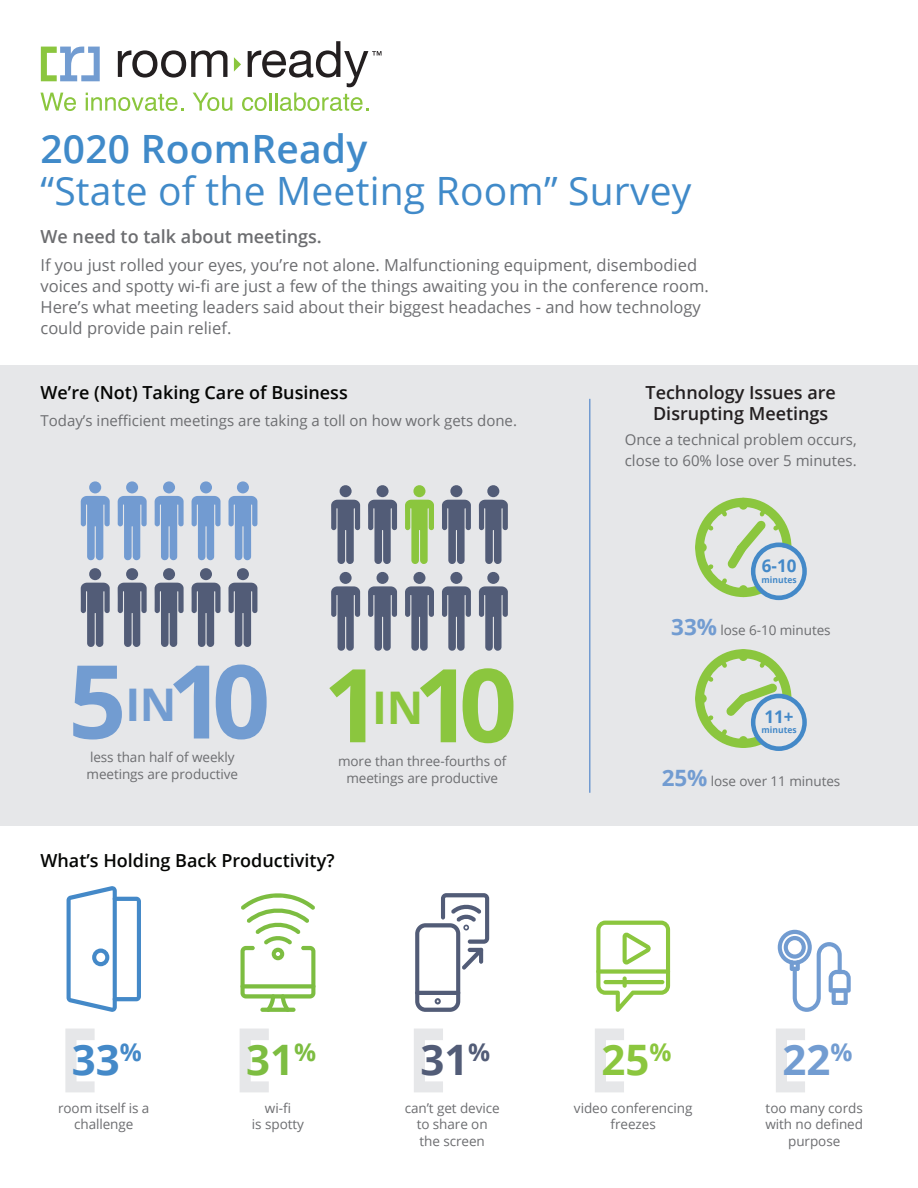
<style>
.page{position:relative;width:918px;height:1188px;background:#fff}
.page>*{position:absolute;margin:0;border:0;box-sizing:border-box;transform-origin:0 0}
.t1{font:700 102px "Open Sans";color:#729cd1}
.t2{font:700 102px "Open Sans";color:#8bc63e}
.t3{font:700 45px "Open Sans";color:#729cd1}
.t4{font:700 45px "Open Sans";color:#8bc63e}
.t5{font:700 42px "Open Sans";color:#4489c8}
.t6{font:700 42px "Open Sans";color:#7dbd41}
.t7{font:700 42px "Open Sans";color:#525c77}
.t8{font:700 42px "Open Sans";color:#8bc63e}
.t9{font:700 42px "Open Sans";color:#729cd1}
.t10{font:39px "Open Sans";letter-spacing:.005em;color:#408ac9}
.t11{font:600 39px "Open Sans";letter-spacing:.005em;color:#408ac9}
.t12{font:600 18px "Open Sans";color:#040503}
.t13{font:600 18px/21px "Open Sans";color:#231f20;text-align:center}
.t14{font:600 18px "Open Sans";color:#6c6d70}
.t15{font:700 17.55px "Open Sans";color:#4489c8}
.t16{font:700 17.4px "Open Sans";color:#4489c8}
.t17{font:16.5px/21px "Open Sans";color:#6c6d70}
.t18{font:15px/21px "Open Sans";color:#6c6d70}
.t19{font:13.5px/16.5px "Open Sans";letter-spacing:-.005em;color:#6c6d70;text-align:center}
.t20{font:700 8.7px "Open Sans";color:#4489c8}
.s1{font-weight:700;font-size:22.5px;color:#729cd1}
</style>
<div class="page">
<svg style="left:41px;top:47px;width:59px;height:34px"></svg>
<svg style="left:118px;top:50px;width:109px;height:28px"></svg>
<svg style="left:234px;top:57px;width:7px;height:15px"></svg>
<svg style="left:248px;top:41px;width:134px;height:46px"></svg>
<svg style="left:41px;top:93px;width:35px;height:18px"></svg>
<svg style="left:86px;top:93px;width:97px;height:18px"></svg>
<svg style="left:193px;top:93px;width:39px;height:18px"></svg>
<svg style="left:242px;top:97px;width:25px;height:14px"></svg>
<hr style="left:269px;top:93px;width:3px;height:18px;background:#8bc63e">
<svg style="left:275px;top:93px;width:93px;height:18px"></svg>
<svg style="left:65px;top:1029px;width:30px;height:63px"></svg>
<svg style="left:67px;top:886px;width:74px;height:126px"></svg>
<svg style="left:240px;top:1029px;width:29px;height:63px"></svg>
<svg style="left:241px;top:893px;width:74px;height:119px"></svg>
<svg style="left:414px;top:1029px;width:29px;height:63px"></svg>
<svg style="left:415px;top:893px;width:74px;height:119px"></svg>
<svg style="left:595px;top:1029px;width:29px;height:63px"></svg>
<svg style="left:596px;top:921px;width:74px;height:91px"></svg>
<hr style="left:604px;top:980px;width:60px;height:4px;background:#8bc63e;border-radius:2px">
<div style="left:596px;top:969px;width:74px;height:5px;background:#8bc63e;border-radius:2px"></div>
<svg style="left:623px;top:976px;width:4px;height:12px"></svg>
<svg style="left:776px;top:1029px;width:29px;height:63px"></svg>
<svg style="left:778px;top:930px;width:73px;height:82px"></svg>
<div style="left:0;top:365px;width:918px;height:461px;background:#e6e7e9"></div>
<svg style="left:118px;top:496px;width:29px;height:64px"></svg>
<div style="left:126px;top:481px;width:12px;height:12px;background:#729bd1;border-radius:50%"></div>
<svg style="left:81px;top:496px;width:29px;height:64px"></svg>
<div style="left:89px;top:481px;width:12px;height:12px;background:#729bd1;border-radius:50%"></div>
<svg style="left:191px;top:496px;width:30px;height:64px"></svg>
<div style="left:200px;top:481px;width:12px;height:12px;background:#729bd1;border-radius:50%"></div>
<svg style="left:155px;top:496px;width:29px;height:64px"></svg>
<div style="left:163px;top:481px;width:12px;height:12px;background:#729bd1;border-radius:50%"></div>
<svg style="left:228px;top:496px;width:29px;height:64px"></svg>
<div style="left:237px;top:481px;width:12px;height:12px;background:#729bd1;border-radius:50%"></div>
<svg style="left:118px;top:583px;width:29px;height:64px"></svg>
<div style="left:126px;top:568px;width:12px;height:12px;background:#525c77;border-radius:50%"></div>
<svg style="left:81px;top:583px;width:29px;height:64px"></svg>
<div style="left:89px;top:568px;width:12px;height:12px;background:#525c77;border-radius:50%"></div>
<svg style="left:191px;top:583px;width:30px;height:64px"></svg>
<div style="left:200px;top:568px;width:12px;height:12px;background:#525c77;border-radius:50%"></div>
<svg style="left:155px;top:583px;width:29px;height:64px"></svg>
<div style="left:163px;top:568px;width:12px;height:12px;background:#525c77;border-radius:50%"></div>
<svg style="left:228px;top:583px;width:29px;height:64px"></svg>
<div style="left:237px;top:568px;width:12px;height:12px;background:#525c77;border-radius:50%"></div>
<svg style="left:368px;top:500px;width:29px;height:64px"></svg>
<div style="left:377px;top:485px;width:12px;height:12px;background:#525c77;border-radius:50%"></div>
<svg style="left:331px;top:500px;width:29px;height:64px"></svg>
<div style="left:340px;top:485px;width:12px;height:12px;background:#525c77;border-radius:50%"></div>
<svg style="left:442px;top:500px;width:29px;height:64px"></svg>
<div style="left:450px;top:485px;width:12px;height:12px;background:#525c77;border-radius:50%"></div>
<svg style="left:405px;top:500px;width:29px;height:64px"></svg>
<div style="left:413px;top:485px;width:13px;height:12px;background:#8bc63e;border-radius:50%"></div>
<svg style="left:479px;top:500px;width:29px;height:64px"></svg>
<div style="left:487px;top:485px;width:12px;height:12px;background:#525c77;border-radius:50%"></div>
<svg style="left:368px;top:586px;width:29px;height:65px"></svg>
<div style="left:377px;top:572px;width:12px;height:12px;background:#525c77;border-radius:50%"></div>
<svg style="left:331px;top:586px;width:29px;height:65px"></svg>
<div style="left:340px;top:572px;width:12px;height:12px;background:#525c77;border-radius:50%"></div>
<svg style="left:442px;top:586px;width:29px;height:65px"></svg>
<div style="left:450px;top:572px;width:12px;height:12px;background:#525c77;border-radius:50%"></div>
<svg style="left:405px;top:586px;width:29px;height:65px"></svg>
<div style="left:413px;top:572px;width:13px;height:12px;background:#525c77;border-radius:50%"></div>
<svg style="left:479px;top:586px;width:29px;height:65px"></svg>
<div style="left:487px;top:572px;width:12px;height:12px;background:#525c77;border-radius:50%"></div>
<hr style="left:589px;top:399px;width:2px;height:394px;background:#729bd1">
<svg style="left:695px;top:498px;width:112px;height:102px"></svg>
<svg style="left:695px;top:649px;width:112px;height:102px"></svg>
<h3 class="t11" style="left:40px;top:122px;width:328px">2020 RoomReady</h3>
<h3 class="t10" style="left:40px;top:164px;width:653px">“State of the Meeting Room” Survey</h3>
<h3 class="t14" style="left:40px;top:224px;width:283px">We need to talk about meetings.</h3>
<p class="t17" style="left:40px;top:254px;width:670px">If you just rolled your eyes, you’re not alone. Malfunctioning equipment, disembodied voices and spotty wi-fi are just a few of the things awaiting you in the conference room.<br>Here’s what meeting leaders said about their biggest headaches - and how technology could provide pain relief.</p>
<h3 class="t12" style="left:40px;top:380px;width:309px">We’re (Not) Taking Care of Business</h3>
<p class="t18" style="left:40px;top:410px;width:478px">Today’s inefficient meetings are taking a toll on how work gets done.</p>
<h1 class="t1" style="left:68px;top:629px;width:204px">5 10</h1>
<h2 class="t3" style="left:125px;top:672px;width:53px">IN</h2>
<h1 class="t2" style="left:323px;top:633px;width:195px">1 10</h1>
<h2 class="t4" style="left:372px;top:676px;width:53px">IN</h2>
<p class="t19" style="left:87px;top:749px;width:153px;text-align:left">less than half of weekly meetings are productive</p>
<p class="t19" style="left:338px;top:753px;width:170px">more than three-fourths of meetings are productive</p>
<h3 class="t12" style="left:40px;top:848px;width:295px">What’s Holding Back Productivity?</h3>
<h3 class="t13" style="left:645px;top:381px;width:192px">Technology Issues are<br>Disrupting Meetings</h3>
<p class="t18" style="left:625px;top:429px;width:233px">Once a technical problem occurs, close to 60% lose over 5 minutes.</p>
<p class="t15" style="left:762px;top:554px;width:36px">6-10</p>
<p class="t20" style="left:762px;top:573px;width:37px">minutes</p>
<p class="t19" style="left:671px;top:622px;width:161px"><span class="s1">33%</span> lose 6-10 minutes</p>
<p class="t16" style="left:764px;top:705px;width:31px">11+</p>
<p class="t20" style="left:762px;top:724px;width:37px">minutes</p>
<p class="t19" style="left:662px;top:773px;width:180px"><span class="s1">25%</span> lose over 11 minutes</p>
<h3 class="t5" style="left:72px;top:1030px;width:72px">33<sup>%</sup></h3>
<p class="t19" style="left:58px;top:1099px;width:93px">room itself is a challenge</p>
<h3 class="t6" style="left:246px;top:1030px;width:72px">31<sup>%</sup></h3>
<p class="t19" style="left:252px;top:1099px;width:54px">wi-fi<br>is spotty</p>
<h3 class="t7" style="left:420px;top:1030px;width:72px">31<sup>%</sup></h3>
<p class="t19" style="left:405px;top:1099px;width:97px">can’t get device to share on<br>the screen</p>
<h3 class="t8" style="left:601px;top:1030px;width:72px">25<sup>%</sup></h3>
<p class="t19" style="left:574px;top:1099px;width:120px">video conferencing freezes</p>
<h3 class="t9" style="left:782px;top:1030px;width:72px">22<sup>%</sup></h3>
<p class="t19" style="left:765px;top:1099px;width:99px">too many cords with no defined purpose</p>
</div>
